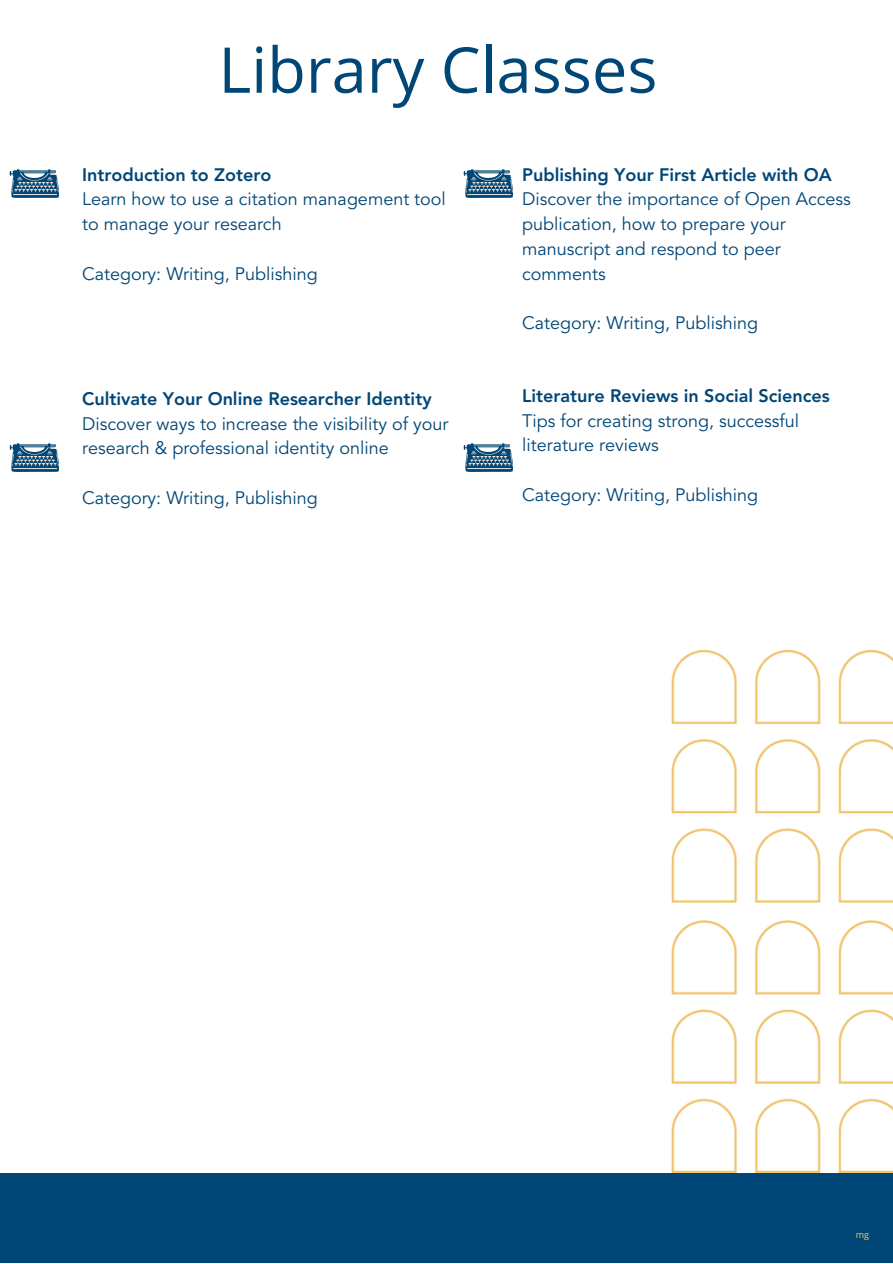
<style>
.page{position:relative;width:893px;height:1264px;background:#fff}
.page>*{position:absolute;margin:0;border:0;box-sizing:border-box;transform-origin:0 0}
.t1{font:63.15px "Open Sans";color:#004676}
.t2{font:18px/24.8px "Avenir LT Pro";color:#004676}
.t3{font:800 18px "Avenir LT Pro";color:#004676}
.t4{font:9px "Open Sans";color:#f1c46f}
</style>
<div class="page">
<div style="left:0;top:1172px;width:892px;height:90px;background:#004676"></div>
<img style="left:671px;top:650px;width:221px;height:522px">
<img style="left:9px;top:169px;width:51px;height:29px">
<img style="left:9px;top:443px;width:51px;height:29px">
<img style="left:463px;top:169px;width:51px;height:29px">
<img style="left:463px;top:443px;width:51px;height:29px">
<h1 class="t1" style="left:218px;top:25px;width:440px">Library Classes</h1>
<p class="t3" style="left:82px;top:167px;width:191px">Introduction to Zotero</p>
<p class="t2" style="left:82px;top:188px;width:365px">Learn how to use a citation management tool to manage your research</p>
<p class="t2" style="left:82px;top:262px;width:237px">Category: Writing, Publishing</p>
<p class="t3" style="left:82px;top:391px;width:351px">Cultivate Your Online Researcher Identity</p>
<p class="t2" style="left:82px;top:413px;width:368px;line-height:24.2px">Discover ways to increase the visibility of your research &amp; professional identity online</p>
<p class="t2" style="left:82px;top:487px;width:237px">Category: Writing, Publishing</p>
<p class="t3" style="left:522px;top:167px;width:311px">Publishing Your First Article with OA</p>
<p class="t2" style="left:522px;top:188px;width:330px">Discover the importance of Open Access publication, how to prepare your manuscript and respond to peer comments</p>
<p class="t2" style="left:522px;top:312px;width:237px">Category: Writing, Publishing</p>
<p class="t3" style="left:522px;top:388px;width:309px">Literature Reviews in Social Sciences</p>
<p class="t2" style="left:522px;top:409px;width:278px">Tips for creating strong, successful literature reviews</p>
<p class="t2" style="left:522px;top:484px;width:237px">Category: Writing, Publishing</p>
<p class="t4" style="left:855px;top:1228px;width:15px">mg</p>
</div>
